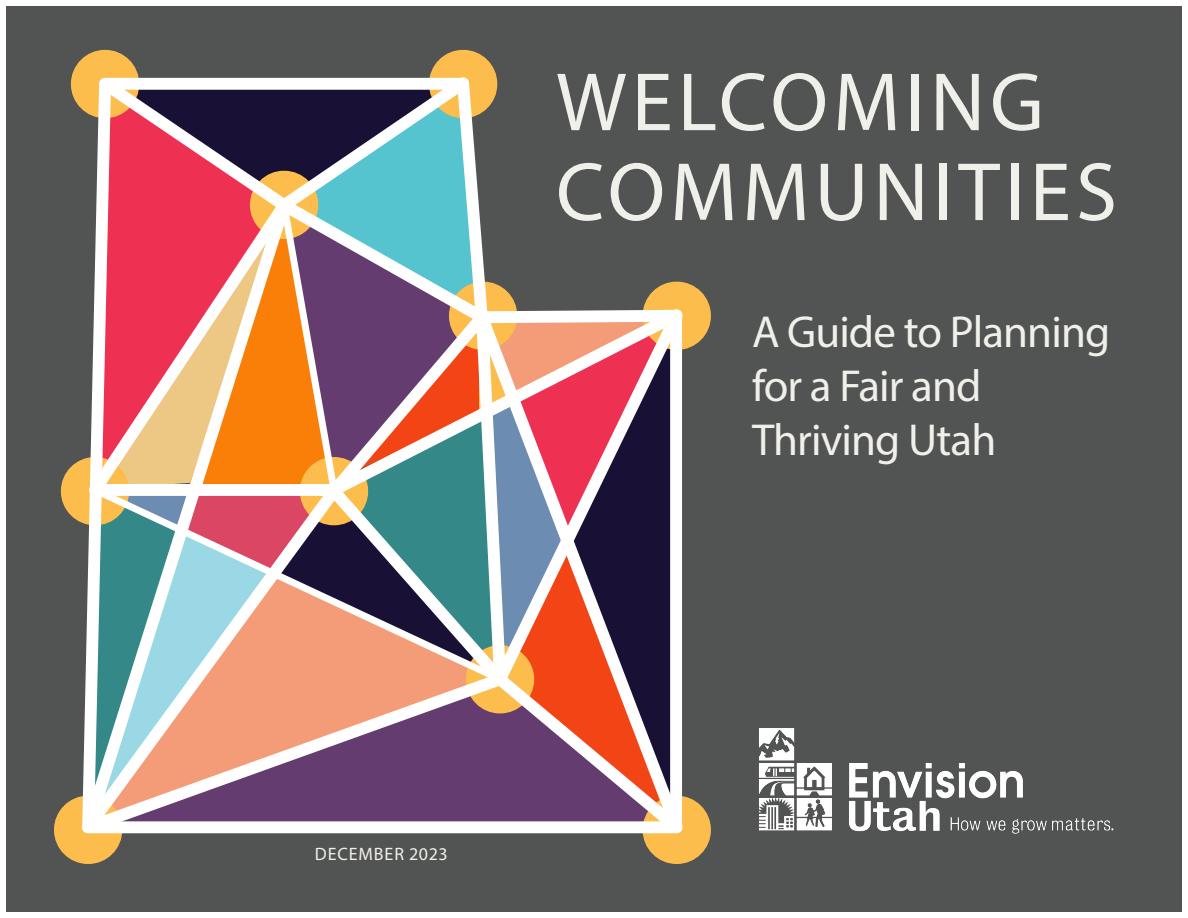
<style>
.page{position:relative;width:1188px;height:918px;background:#fff}
.page>*{position:absolute;margin:0;border:0;box-sizing:border-box;transform-origin:0 0}
.t1{font:83.4px/89.8px "Myriad Pro";letter-spacing:.06em;color:#f0f0ea}
.t2{font:45px/54px "Myriad Pro";letter-spacing:-.02em;color:#f0f0ea}
.t3{font:18px "Myriad Pro";letter-spacing:.05em;color:#f0f0ea}
</style>
<div class="page">
<div style="left:6px;top:6px;width:1176px;height:906px;background:#525353"></div>
<div style="left:71px;top:50px;width:68px;height:68px;border:34px solid #fdbd4d;border-radius:50%"></div>
<div style="left:643px;top:796px;width:68px;height:68px;border:34px solid #fdbd4d;border-radius:50%"></div>
<div style="left:643px;top:282px;width:68px;height:68px;border:34px solid #fdbd4d;border-radius:50%"></div>
<div style="left:429px;top:50px;width:68px;height:68px;border:34px solid #fdbd4d;border-radius:50%"></div>
<svg style="left:56px;top:189px;width:647px;height:663px"></svg>
<svg style="left:89px;top:67px;width:391px;height:153px"></svg>
<svg style="left:94px;top:85px;width:579px;height:730px"></svg>
<svg style="left:86px;top:481px;width:423px;height:207px"></svg>
<img style="left:742px;top:726px;width:385px;height:114px">
<h1 class="t1" style="left:556px;top:56px;width:563px">WELCOMING<br>COMMUNITIES</h1>
<p class="t2" style="left:752px;top:304px;width:360px">A Guide to Planning for a Fair and<br>Thriving Utah</p>
<p class="t3" style="left:315px;top:843px;width:134px">DECEMBER 2023</p>
</div>
